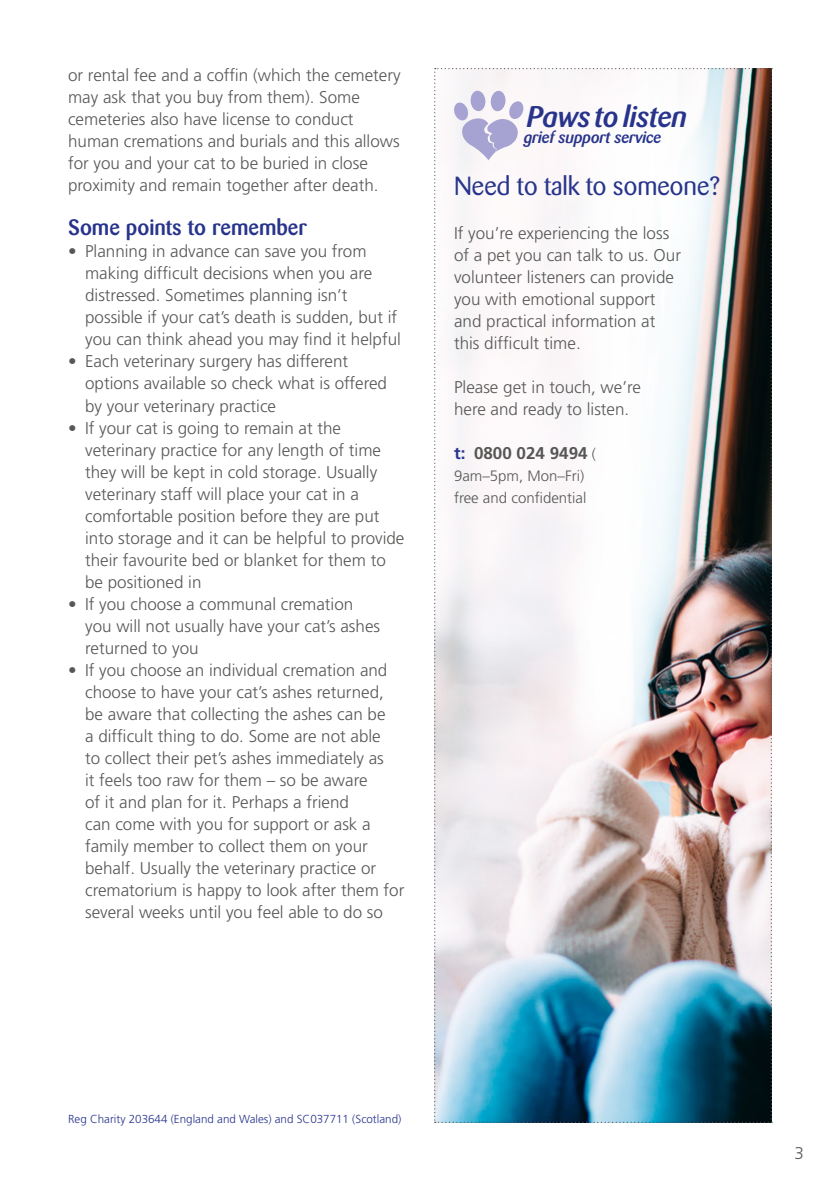
<style>
.page{position:relative;width:840px;height:1191px;background:#fff}
.page>*{position:absolute;margin:0;border:0;box-sizing:border-box;transform-origin:0 0}
.t1{font:italic 500 29.6px "Barmeno BQ";color:#28348b}
.t2{font:26px "Barmeno BQ";color:#28348b}
.t3{font:500 22px "Barmeno BQ";color:#28348b}
.t4{font:300 17px/22px "Frutiger";color:#575756}
.t5{font:700 17px "Frutiger";color:#575756}
.t6{font:italic 500 16.4px "Barmeno BQ";color:#28348b}
.t7{font:300 15px/22px "Frutiger";color:#575756}
.t8{font:300 11.6px "Frutiger";color:#28348b}
.s1{color:#28348b}
.s2{font-weight:300;font-size:15px}
</style>
<div class="page">
<img style="left:434px;top:68px;width:337px;height:1055px">
<p class="t4" style="left:68px;top:64px;width:334px">or rental fee and a coffin (which the cemetery may ask that you buy from them). Some cemeteries also have license to conduct human cremations and burials and this allows for you and your cat to be buried in close proximity and remain together after death.</p>
<p class="t3" style="left:68px;top:215px;width:240px">Some points to remember</p>
<p class="t4" style="left:85px;top:240px;width:317px;text-indent:-17px">• Planning in advance can save you from making difficult decisions when you are distressed. Sometimes planning isn’t possible if your cat’s death is sudden, but if you can think ahead you may find it helpful</p>
<p class="t4" style="left:85px;top:350px;width:303px;text-indent:-17px">• Each veterinary surgery has different options available so check what is offered by your veterinary practice</p>
<p class="t4" style="left:85px;top:416px;width:320px;text-indent:-17px">• If your cat is going to remain at the veterinary practice for any length of time they will be kept in cold storage. Usually veterinary staff will place your cat in a comfortable position before they are put into storage and it can be helpful to provide their favourite bed or blanket for them to be positioned in</p>
<p class="t4" style="left:85px;top:592px;width:296px;text-indent:-17px">• If you choose a communal cremation you will not usually have your cat’s ashes returned to you</p>
<p class="t4" style="left:85px;top:658px;width:320px;text-indent:-17px">• If you choose an individual cremation and choose to have your cat’s ashes returned, be aware that collecting the ashes can be<br>a difficult thing to do. Some are not able<br>to collect their pet’s ashes immediately as<br>it feels too raw for them – so be aware<br>of it and plan for it. Perhaps a friend<br>can come with you for support or ask a family member to collect them on your behalf. Usually the veterinary practice or crematorium is happy to look after them for several weeks until you feel able to do so</p>
<h1 class="t1" style="left:526px;top:99px;width:162px">Paws to listen</h1>
<p class="t6" style="left:523px;top:128px;width:139px">grief support service</p>
<h2 class="t2" style="left:454px;top:171px;width:268px">Need to talk to someone?</h2>
<p class="t4" style="left:454px;top:222px;width:228px">If you’re experiencing the loss of a pet you can talk to us. Our volunteer listeners can provide you with emotional support and practical information at this difficult time.</p>
<p class="t4" style="left:454px;top:376px;width:188px">Please get in touch, we’re here and ready to listen.</p>
<p class="t5" style="left:454px;top:443px;width:143px"><span class="s1">t:</span> 0800 024 9494 <span class="s2">(</span></p>
<p class="t7" style="left:454px;top:465px;width:134px">9am–5pm, Mon–Fri) free and confidential</p>
<p class="t8" style="left:68px;top:1112px;width:334px">Reg Charity 203644 (England and Wales) and SC037711 (Scotland)</p>
<p class="t4" style="left:794px;top:1142px;width:11px">3</p>
</div>
